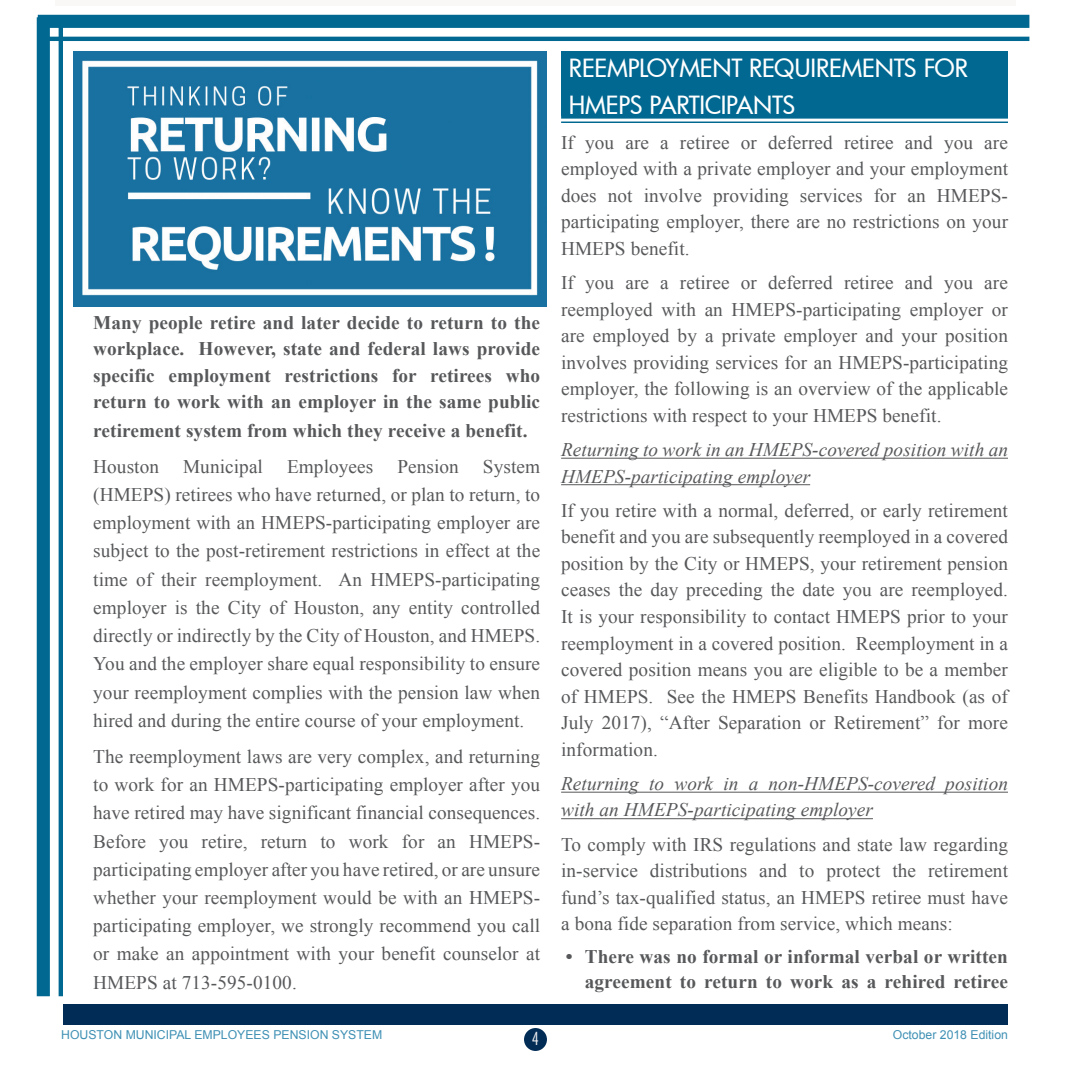
<style>
.page{position:relative;width:1071px;height:1087px;background:#fff}
.page>*{position:absolute;margin:0;border:0;box-sizing:border-box;transform-origin:0 0}
.t1{font:500 24.5px/37.1px "Futura";letter-spacing:-.01em;color:#fff}
.t2{font:19.25px/26.4px "Times New Roman";letter-spacing:.005em;color:#57585a;text-align:justify}
.t3{font:700 19.25px/26.4px "Times New Roman";letter-spacing:.005em;color:#57585a;text-align:justify}
.t4{font:italic 19.25px/26.4px "Times New Roman";letter-spacing:.005em;color:#57585a}
.t5{font:300 condensed 17.5px "Futura";color:#edeef0}
.t6{font:12.25px "Arial";color:#3f90b4}
</style>
<div class="page">
<div style="left:524px;top:1028px;width:23px;height:23px;background:#002c55;border-radius:50%"></div>
<div style="left:63px;top:1004px;width:945px;height:21px;background:#002c55"></div>
<div style="left:55px;top:0;width:961px;height:6px;background:#f9f8f6"></div>
<div style="left:561px;top:51px;width:447px;height:64px;background:#006891"></div>
<div style="left:561px;top:114px;width:447px;height:5px;background:#006891"></div>
<hr style="left:561px;top:122px;width:447px;height:1px;background:#006891">
<hr style="left:561px;top:458px;width:447px;height:1px;background:#57585a">
<hr style="left:561px;top:484px;width:249px;height:1px;background:#57585a">
<hr style="left:561px;top:792px;width:447px;height:1px;background:#57585a">
<hr style="left:561px;top:818px;width:312px;height:1px;background:#57585a">
<img style="left:73px;top:51px;width:473px;height:256px">
<div style="left:38px;top:15px;width:991px;height:13px;background:#006891"></div>
<hr style="left:38px;top:37px;width:991px;height:4px;background:#006891">
<hr style="left:59px;top:17px;width:4px;height:979px;background:#006891">
<div style="left:37px;top:17px;width:13px;height:979px;background:#006891"></div>
<p class="t3" style="left:93px;top:309px;width:448px">Many people retire and later decide to return to the workplace. However, state and federal laws provide specific employment restrictions for retirees who return to work with an employer in the same public</p>
<p class="t3" style="left:93px;top:416px;width:436px">retirement system from which they receive a benefit.</p>
<p class="t2" style="left:93px;top:452px;width:449px;line-height:28.2px">Houston Municipal Employees Pension System (HMEPS) retirees who have returned, or plan to return, to employment with an HMEPS-participating employer are subject to the post-retirement restrictions in effect at the time of their reemployment. An HMEPS-participating employer is the City of Houston, any entity controlled directly or indirectly by the City of Houston, and HMEPS.<br>You and the employer share equal responsibility to ensure your reemployment complies with the pension law when hired and during the entire course of your employment.</p>
<p class="t2" style="left:93px;top:742px;width:448px;line-height:28.2px">The reemployment laws are very complex, and returning to work for an HMEPS-participating employer after you have retired may have significant financial consequences.<br>Before you retire, return to work for an HMEPS&shy;participating employer after you have retired, or are unsure whether your reemployment would be with an HMEPS&shy;participating employer, we strongly recommend you call or make an appointment with your benefit counselor at HMEPS at 713-595-0100.</p>
<p class="t1" style="left:569px;top:49px;width:401px">REEMPLOYMENT REQUIREMENTS FOR<br>HMEPS PARTICIPANTS</p>
<p class="t2" style="left:561px;top:129px;width:448px">If you are a retiree or deferred retiree and you are employed with a private employer and your employment does not involve providing services for an HMEPS&shy;participating employer, there are no restrictions on your HMEPS benefit.</p>
<p class="t2" style="left:561px;top:269px;width:448px">If you are a retiree or deferred retiree and you are reemployed with an HMEPS-participating employer or are employed by a private employer and your position involves providing services for an HMEPS-participating employer, the following is an overview of the applicable restrictions with respect to your HMEPS benefit.</p>
<p class="t4" style="left:561px;top:436px;width:448px">Returning to work in an HMEPS-covered position with an<br>HMEPS-participating employer</p>
<p class="t2" style="left:561px;top:497px;width:448px">If you retire with a normal, deferred, or early retirement benefit and you are subsequently reemployed in a covered position by the City or HMEPS, your retirement pension ceases the day preceding the date you are reemployed.<br>It is your responsibility to contact HMEPS prior to your reemployment in a covered position. Reemployment in a covered position means you are eligible to be a member of HMEPS. See the HMEPS Benefits Handbook (as of July 2017), “After Separation or Retirement” for more information.</p>
<p class="t4" style="left:561px;top:770px;width:448px">Returning to work in a non-HMEPS-covered position with an HMEPS-participating employer</p>
<p class="t2" style="left:561px;top:831px;width:448px">To comply with IRS regulations and state law regarding in-service distributions and to protect the retirement fund’s tax-qualified status, an HMEPS retiree must have a bona fide separation from service, which means:</p>
<p class="t3" style="left:566px;top:944px;width:444px;line-height:24.7px;text-align:right">• There was no formal or informal verbal or written agreement to return to work as a rehired retiree</p>
<p class="t6" style="left:61px;top:1026px;width:323px">HOUSTON MUNICIPAL EMPLOYEES PENSION SYSTEM</p>
<p class="t6" style="left:893px;top:1026px;width:117px">October 2018 Edition</p>
<p class="t5" style="left:532px;top:1028px;width:9px">4</p>
</div>
